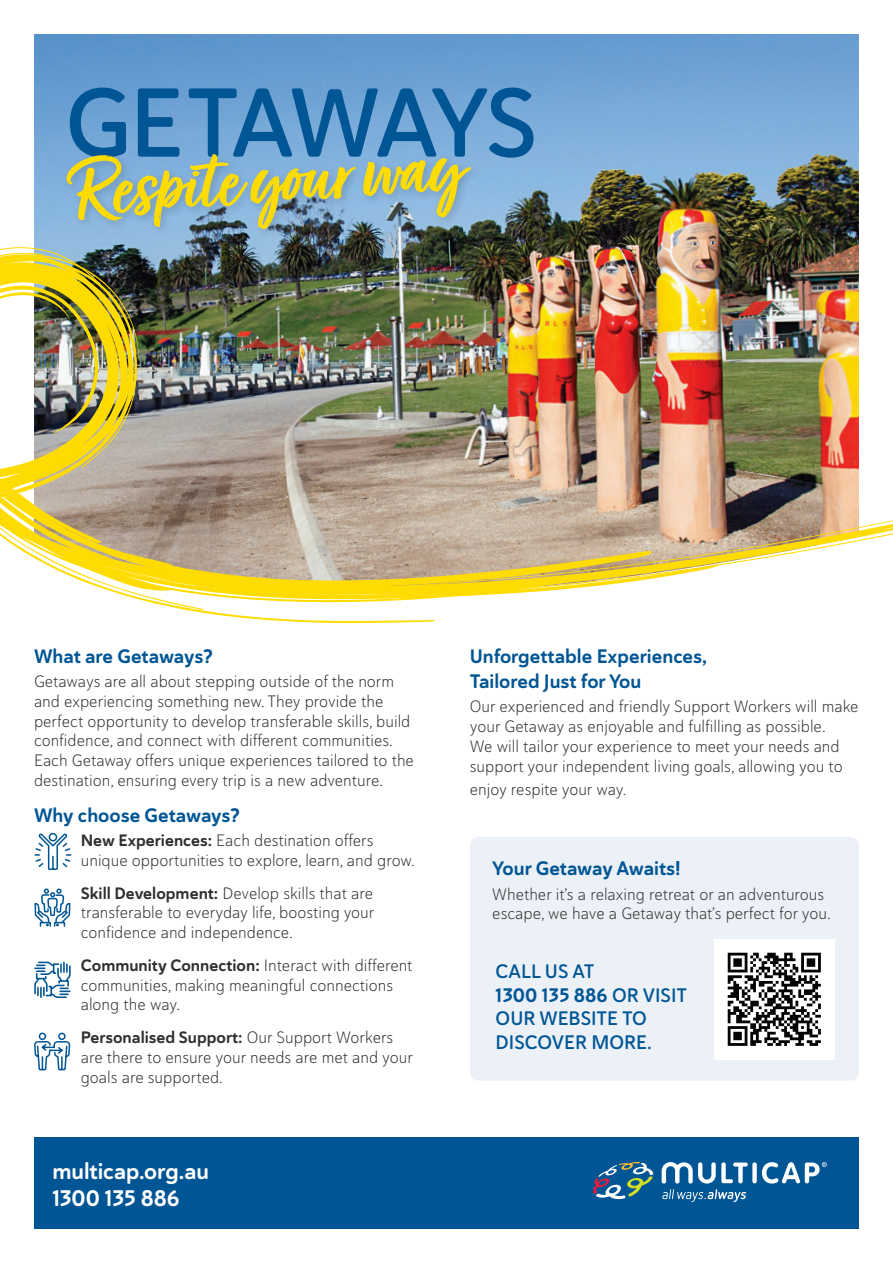
<style>
.page{position:relative;width:893px;height:1263px;background:#fff}
.page>*{position:absolute;margin:0;border:0;box-sizing:border-box;transform-origin:0 0}
.t1{font:97.5px "Haboro Soft Nor Dem";letter-spacing:-.05em;color:#005594}
.t2{font:90px "Turbinado Bold Pro";color:#ffdc01}
.t3{font:22.5px/26.7px "Haboro Soft Nor Bol";letter-spacing:-.005em;color:#fff}
.t4{font:19.5px/25.2px "Haboro Soft Nor Bol";color:#005594}
.t5{font:19.5px/23.4px "Haboro Soft Nor Dem";color:#005594}
.t6{font:16.5px/19.8px "Haboro Soft Nor Lig";color:#312f30}
.t7{font:16.5px "Haboro Soft Nor Bol";color:#312f30}
.s1{font-family:"Haboro Soft Nor Bol"}
.s2{font-family:"Haboro Soft Nor Lig"}
.s3{font-family:"Haboro Soft Nor Dem"}
</style>
<div class="page">
<img style="left:34px;top:34px;width:825px;height:275px">
<div style="left:62px;top:149px;width:420px;height:91px;background:#231f20;opacity:.2"></div>
<div style="left:34px;top:1137px;width:825px;height:92px;background:#005594"></div>
<div style="left:470px;top:837px;width:389px;height:244px;background:#ecf1f7;border-radius:9px"></div>
<img style="left:714px;top:939px;width:121px;height:121px">
<svg style="left:662px;top:1162px;width:86px;height:21px"></svg>
<div style="left:752px;top:1162px;width:5px;height:21px;background:#fff;border-radius:2px"></div>
<svg style="left:762px;top:1162px;width:65px;height:21px"></svg>
<svg style="left:593px;top:1162px;width:60px;height:37px"></svg>
<svg style="left:662px;top:1189px;width:84px;height:13px"></svg>
<img style="left:436px;top:257px;width:284px;height:52px">
<img style="left:0;top:247px;width:436px;height:377px">
<img style="left:140px;top:252px;width:64px;height:57px">
<img style="left:0;top:251px;width:140px;height:58px">
<img style="left:0;top:309px;width:859px;height:307px">
<img style="left:0;top:399px;width:893px;height:139px">
<svg style="left:0;top:491px;width:875px;height:105px"></svg>
<svg style="left:34px;top:832px;width:38px;height:166px"></svg>
<svg style="left:34px;top:1032px;width:37px;height:39px"></svg>
<h1 class="t1" style="left:65px;top:59px;width:474px">GETAWAYS</h1>
<h2 class="t2" style="left:69px;top:144px;width:390px;rotate:-4deg">Respite your way</h2>
<p class="t4" style="left:34px;top:644px;width:180px">What are Getaways?</p>
<p class="t6" style="left:34px;top:671px;width:381px">Getaways are all about stepping outside of the norm and experiencing something new. They provide the perfect opportunity to develop transferable skills, build confidence, and connect with different communities.<br>Each Getaway offers unique experiences tailored to the destination, ensuring every trip is a new adventure.</p>
<p class="t4" style="left:34px;top:803px;width:207px">Why choose Getaways?</p>
<p class="t6" style="left:81px;top:830px;width:336px"><span class="s1">New Experiences:</span> Each destination offers unique opportunities to explore, learn, and grow.</p>
<p class="t6" style="left:81px;top:883px;width:295px;text-align:justify"><span class="s1">Skill Development:</span> Develop skills that are transferable to everyday life, boosting your confidence and independence.</p>
<p class="t6" style="left:81px;top:955px;width:333px"><span class="s1">Community Connection:</span> Interact with different communities, making meaningful connections along the way.</p>
<p class="t7" style="left:81px;top:1026px;width:314px">Personalised Support: <span class="s2">Our Support Workers</span></p>
<p class="t6" style="left:81px;top:1047px;width:334px">are there to ensure your needs are met and your goals are supported.</p>
<h3 class="t3" style="left:52px;top:1158px;width:158px">multicap.org.au<br>1300 135 886</h3>
<p class="t4" style="left:470px;top:644px;width:239px">Unforgettable Experiences,<br>Tailored Just for You</p>
<p class="t6" style="left:470px;top:696px;width:390px">Our experienced and friendly Support Workers will make your Getaway as enjoyable and fulfilling as possible.<br>We will tailor your experience to meet your needs and support your independent living goals, allowing you to</p>
<p class="t6" style="left:470px;top:779px;width:158px">enjoy respite your way.</p>
<p class="t4" style="left:492px;top:856px;width:190px">Your Getaway Awaits!</p>
<p class="t6" style="left:492px;top:884px;width:340px">Whether it’s a relaxing retreat or an adventurous escape, we have a Getaway that’s perfect for you.</p>
<p class="t5" style="left:496px;top:960px;width:100px">CALL US AT</p>
<p class="t4" style="left:496px;top:982px;width:193px">1300 135 886 <span class="s3">OR VISIT</span></p>
<p class="t5" style="left:496px;top:1007px;width:158px">OUR WEBSITE TO<br>DISCOVER MORE.</p>
</div>
